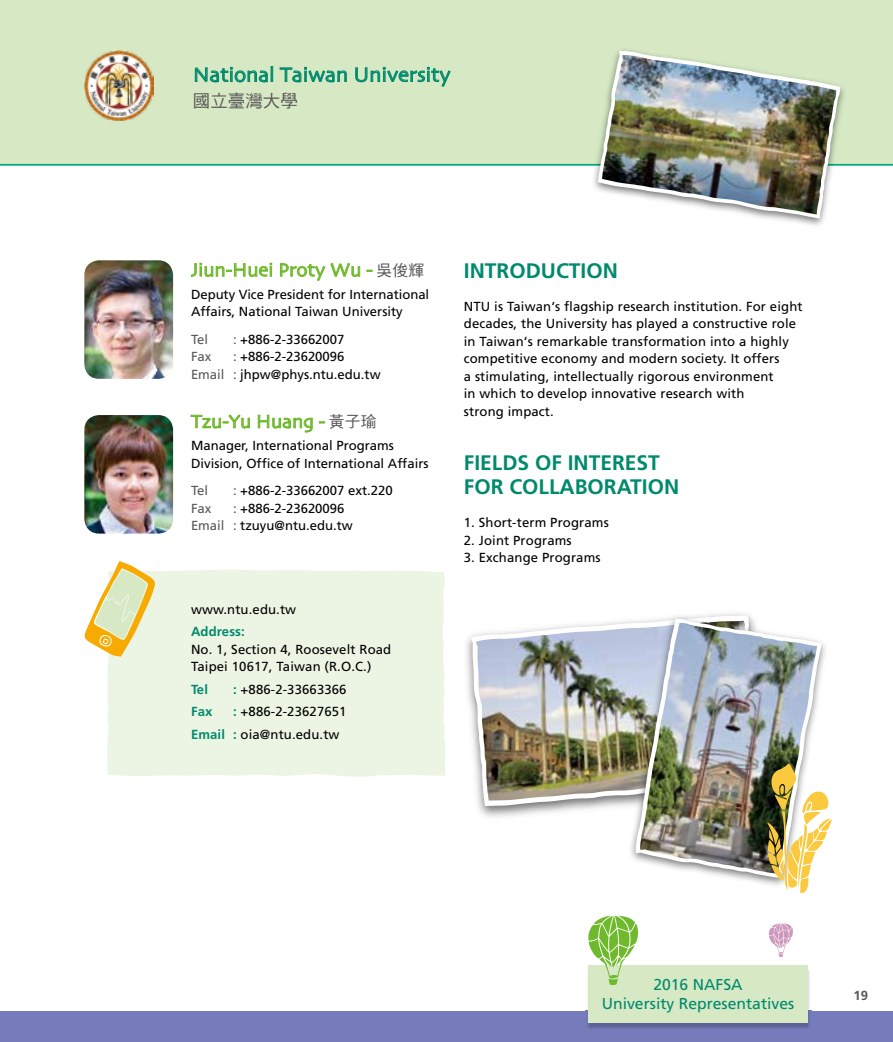
<style>
.page{position:relative;width:893px;height:1042px;background:#fff}
.page>*{position:absolute;margin:0;border:0;box-sizing:border-box;transform-origin:0 0}
.t1{font:700 21px/24.5px "Frutiger";color:#008a6c}
.t2{font:21px "Skia";color:#008a6c}
.t3{font:19.25px "Skia";color:#6fba2c}
.t4{font:17.5px "DF Hei Std W5";color:#595757}
.t5{font:15.75px/18.9px "Frutiger";color:#008a6c}
.t6{font:13.12px/17.5px "Frutiger";letter-spacing:.01em;color:#000}
.t7{font:700 13.12px "Frutiger";letter-spacing:.01em;color:#008a6c}
.t8{font:13.12px "Frutiger";color:#595757}
.t9{font:700 13.12px "Frutiger";color:#595757}
.s1{font-family:"DF Hei Std W5";font-size:15.75px;color:#595757}
.s2{color:#595757}
.s3{font-weight:700;color:#008a6c}
</style>
<div class="page">
<div style="left:0;top:0;width:893px;height:166px;background:#d6e9c4"></div>
<div style="left:0;top:1011px;width:893px;height:31px;background:#767cbb"></div>
<img style="left:585px;top:970px;width:226px;height:58px">
<div style="left:588px;top:965px;width:220px;height:57px;background:#d6e9c4"></div>
<svg style="left:588px;top:916px;width:50px;height:69px"></svg>
<svg style="left:769px;top:923px;width:24px;height:34px"></svg>
<img style="left:84px;top:260px;width:89px;height:119px">
<img style="left:84px;top:415px;width:89px;height:118px">
<svg style="left:191px;top:263px;width:81px;height:14px"></svg>
<svg style="left:280px;top:263px;width:80px;height:18px"></svg>
<svg style="left:191px;top:414px;width:59px;height:15px"></svg>
<svg style="left:258px;top:415px;width:55px;height:17px"></svg>
<svg style="left:319px;top:421px;width:6px;height:2px"></svg>
<div style="left:107px;top:569px;width:339px;height:208px;background:#ecf5e4"></div>
<svg style="left:84px;top:561px;width:71px;height:96px"></svg>
<img style="left:586px;top:42px;width:266px;height:183px">
<svg style="left:596px;top:49px;width:246px;height:170px;fill:#d6e9c4"></svg>
<img style="left:602px;top:55px;width:234px;height:159px">
<svg style="left:195px;top:66px;width:78px;height:23px;background:#a3d2af"></svg>
<svg style="left:280px;top:67px;width:67px;height:16px"></svg>
<svg style="left:355px;top:58px;width:96px;height:32px;background:#b5dab6"></svg>
<img style="left:84px;top:51px;width:69px;height:69px">
<img style="left:466px;top:636px;width:135px;height:181px">
<svg style="left:471px;top:634px;width:130px;height:172px"></svg>
<img style="left:476px;top:624px;width:125px;height:176px">
<img style="left:601px;top:622px;width:13px;height:186px">
<img style="left:614px;top:613px;width:212px;height:271px">
<img style="left:640px;top:623px;width:177px;height:250px">
<svg style="left:767px;top:763px;width:65px;height:130px"></svg>
<h1 class="t2" style="left:193px;top:62px;width:259px">National Taiwan University</h1>
<h3 class="t4" style="left:193px;top:91px;width:106px">國立臺灣大學</h3>
<h2 class="t3" style="left:191px;top:258px;width:235px">Jiun-Huei Proty Wu - <span class="s1">吳俊輝</span></h2>
<p class="t6" style="left:191px;top:285px;width:240px">Deputy Vice President for International<br>Affairs, National Taiwan University</p>
<p class="t8" style="left:191px;top:331px;width:19px">Tel</p>
<p class="t6" style="left:233px;top:330px;width:113px"><span class="s2">:</span> +886-2-33662007</p>
<p class="t8" style="left:191px;top:349px;width:22px">Fax</p>
<p class="t6" style="left:191px;top:348px;width:191px;text-align:center"><span class="s2">:</span> +886-2-23620096<br><span class="s2">Email :</span> jhpw@phys.ntu.edu.tw</p>
<h2 class="t3" style="left:191px;top:410px;width:187px">Tzu-Yu Huang - <span class="s1">黃子瑜</span></h2>
<p class="t6" style="left:191px;top:437px;width:239px">Manager, International Programs<br>Division, Office of International Affairs</p>
<p class="t8" style="left:191px;top:483px;width:19px">Tel</p>
<p class="t6" style="left:233px;top:482px;width:161px"><span class="s2">:</span> +886-2-33662007 ext.220</p>
<p class="t8" style="left:191px;top:500px;width:22px">Fax</p>
<p class="t6" style="left:191px;top:499px;width:163px;text-indent:42px"><span class="s2">:</span> +886-2-23620096<br><span class="s2">Email :</span> tzuyu@ntu.edu.tw</p>
<p class="t6" style="left:191px;top:600px;width:107px">www.ntu.edu.tw</p>
<p class="t7" style="left:191px;top:624px;width:55px">Address:</p>
<p class="t6" style="left:191px;top:640px;width:202px">No. 1, Section 4, Roosevelt Road<br>Taipei 10617, Taiwan (R.O.C.)</p>
<p class="t7" style="left:191px;top:681px;width:19px">Tel</p>
<p class="t6" style="left:233px;top:680px;width:115px"><span class="s3">:</span> +886-2-33663366</p>
<p class="t7" style="left:191px;top:704px;width:23px">Fax</p>
<p class="t6" style="left:191px;top:700px;width:157px;line-height:22.4px;text-indent:42px"><span class="s3">:</span> +886-2-23627651<br><span class="s3">Email :</span> oia@ntu.edu.tw</p>
<h1 class="t1" style="left:464px;top:258px;width:156px">INTRODUCTION</h1>
<p class="t6" style="left:464px;top:297px;width:340px">NTU is Taiwan‘s flagship research institution. For eight decades, the University has played a constructive role in Taiwan‘s remarkable transformation into a highly competitive economy and modern society. It offers<br>a stimulating, intellectually rigorous environment<br>in which to develop innovative research with<br>strong impact.</p>
<h1 class="t1" style="left:464px;top:450px;width:217px">FIELDS OF INTEREST<br>FOR COLLABORATION</h1>
<p class="t6" style="left:464px;top:514px;width:146px">1. Short-term Programs</p>
<p class="t6" style="left:464px;top:531px;width:109px">2. Joint Programs</p>
<p class="t6" style="left:464px;top:549px;width:138px">3. Exchange Programs</p>
<p class="t5" style="left:602px;top:975px;width:194px;text-align:center">2016 NAFSA<br>University Representatives</p>
<p class="t9" style="left:853px;top:987px;width:16px">19</p>
<p class="t5" style="left:599px;top:976px;width:194px;text-indent:94px">APAIE<br>University Representatives</p>
</div>
